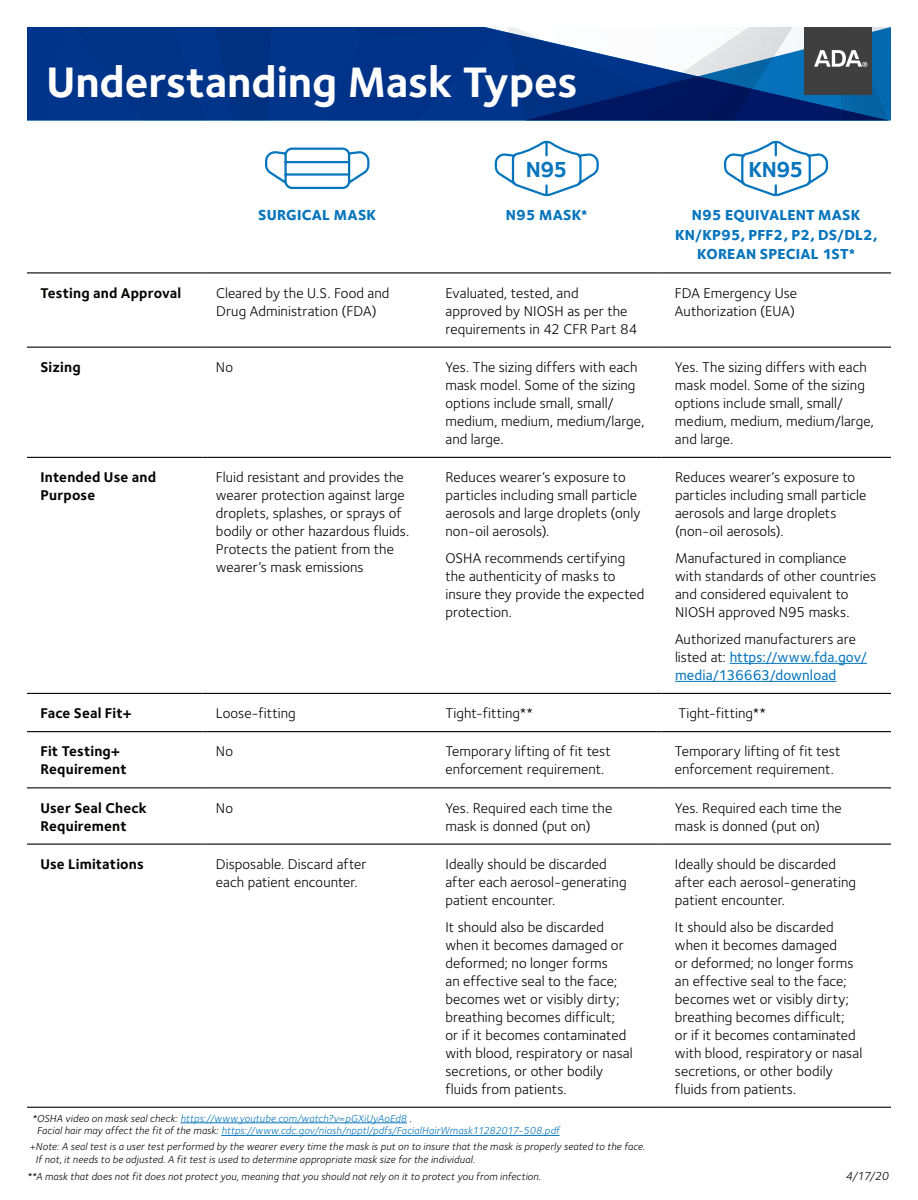
<style>
.page{position:relative;width:918px;height:1200px;background:#fff}
.page>*{position:absolute;margin:0;border:0;box-sizing:border-box;transform-origin:0 0}
.t1{font:700 44.1px "Foundry Sterling";color:#fff}
.t2{font:700 22.5px "Foundry Sterling";letter-spacing:-.03em;color:#0775bd}
.t3{font:800 15px/19.5px "Foundry Sterling";letter-spacing:.01em;color:#0775bd;text-align:center}
.t4{font:14.7px/18px "Foundry Sterling";letter-spacing:.005em;color:#040503}
.t5{font:700 14.7px/18px "Foundry Sterling";letter-spacing:.01em;color:#040503}
.t6{font:500 14.7px/18px "Foundry Sterling";letter-spacing:.005em;color:#0775bd}
.t7{font:italic 12px "Foundry Sterling";color:#040503}
.t8{font:italic 10.5px/12.6px "Foundry Sterling";letter-spacing:.015em;color:#040503}
.t9{font:italic 10.5px/12.6px "Foundry Sterling";letter-spacing:.015em;color:#0775bd}
.s1{font-weight:400;color:#040503}
.s2{color:#040503}
.s3{font-style:normal;color:#040503}
</style>
<div class="page">
<div style="left:27px;top:27px;width:239px;height:93px;background:#003286"></div>
<svg style="left:266px;top:27px;width:625px;height:93px;background:#2c5492"></svg>
<hr style="left:27px;top:272px;width:175px;height:1px;background:#040503">
<hr style="left:202px;top:272px;width:230px;height:1px;background:#040503">
<hr style="left:432px;top:272px;width:230px;height:1px;background:#040503">
<hr style="left:662px;top:272px;width:229px;height:1px;background:#040503">
<hr style="left:27px;top:347px;width:175px;height:1px;background:#040503">
<hr style="left:202px;top:347px;width:230px;height:1px;background:#040503">
<hr style="left:432px;top:347px;width:230px;height:1px;background:#040503">
<hr style="left:662px;top:347px;width:229px;height:1px;background:#040503">
<hr style="left:27px;top:457px;width:175px;height:1px;background:#040503">
<hr style="left:202px;top:457px;width:230px;height:1px;background:#040503">
<hr style="left:432px;top:457px;width:230px;height:1px;background:#040503">
<hr style="left:662px;top:457px;width:229px;height:1px;background:#040503">
<hr style="left:27px;top:693px;width:175px;height:1px;background:#040503">
<hr style="left:202px;top:693px;width:230px;height:1px;background:#040503">
<hr style="left:432px;top:693px;width:230px;height:1px;background:#040503">
<hr style="left:662px;top:693px;width:229px;height:1px;background:#040503">
<hr style="left:27px;top:731px;width:175px;height:1px;background:#040503">
<hr style="left:202px;top:731px;width:230px;height:1px;background:#040503">
<hr style="left:432px;top:731px;width:230px;height:1px;background:#040503">
<hr style="left:662px;top:731px;width:229px;height:1px;background:#040503">
<hr style="left:27px;top:787px;width:175px;height:1px;background:#040503">
<hr style="left:202px;top:787px;width:230px;height:1px;background:#040503">
<hr style="left:432px;top:787px;width:230px;height:1px;background:#040503">
<hr style="left:662px;top:787px;width:229px;height:1px;background:#040503">
<hr style="left:27px;top:844px;width:175px;height:1px;background:#040503">
<hr style="left:202px;top:844px;width:230px;height:1px;background:#040503">
<hr style="left:432px;top:844px;width:230px;height:1px;background:#040503">
<hr style="left:662px;top:844px;width:229px;height:1px;background:#040503">
<hr style="left:27px;top:1107px;width:175px;height:1px;background:#040503">
<hr style="left:202px;top:1107px;width:230px;height:1px;background:#040503">
<hr style="left:432px;top:1107px;width:230px;height:1px;background:#040503">
<hr style="left:662px;top:1107px;width:229px;height:1px;background:#040503">
<hr style="left:730px;top:663px;width:137px;height:1px;background:#0775bd">
<hr style="left:675px;top:681px;width:161px;height:1px;background:#0775bd">
<hr style="left:180px;top:1123px;width:227px;height:1px;background:#0775bd">
<hr style="left:221px;top:1135px;width:339px;height:1px;background:#0775bd">
<svg style="left:265px;top:147px;width:105px;height:43px"></svg>
<svg style="left:494px;top:140px;width:105px;height:57px"></svg>
<svg style="left:724px;top:140px;width:105px;height:57px"></svg>
<h1 class="t1" style="left:46px;top:51px;width:533px">Understanding Mask Types</h1>
<h2 class="t2" style="left:526px;top:154px;width:43px">N95</h2>
<h2 class="t2" style="left:748px;top:154px;width:57px">KN95</h2>
<p class="t3" style="left:258px;top:205px;width:120px">SURGICAL MASK</p>
<p class="t3" style="left:506px;top:205px;width:83px">N95 MASK*</p>
<p class="t3" style="left:675px;top:205px;width:204px">N95 EQUIVALENT MASK<br>KN/KP95, PFF2, P2, DS/DL2,<br>KOREAN SPECIAL 1ST*</p>
<p class="t5" style="left:40px;top:283px;width:142px">Testing and Approval</p>
<p class="t4" style="left:216px;top:283px;width:175px">Cleared by the U.S. Food and<br>Drug Administration (FDA)</p>
<p class="t4" style="left:445px;top:283px;width:194px">Evaluated, tested, and approved by NIOSH as per the requirements in 42 CFR Part 84</p>
<p class="t4" style="left:675px;top:283px;width:124px">FDA Emergency Use<br>Authorization (EUA)</p>
<p class="t5" style="left:40px;top:358px;width:42px">Sizing</p>
<p class="t4" style="left:216px;top:358px;width:19px">No</p>
<p class="t4" style="left:445px;top:358px;width:201px">Yes. The sizing differs with each mask model. Some of the sizing options include small, small/ medium, medium, medium/large, and large.</p>
<p class="t4" style="left:675px;top:358px;width:201px">Yes. The sizing differs with each mask model. Some of the sizing options include small, small/ medium, medium, medium/large, and large.</p>
<p class="t5" style="left:40px;top:468px;width:117px">Intended Use and<br>Purpose</p>
<p class="t4" style="left:216px;top:468px;width:195px">Fluid resistant and provides the wearer protection against large droplets, splashes, or sprays of bodily or other hazardous fluids.<br>Protects the patient from the wearer’s mask emissions</p>
<p class="t4" style="left:445px;top:468px;width:197px">Reduces wearer’s exposure to particles including small particle aerosols and large droplets (only non-oil aerosols).</p>
<p class="t4" style="left:675px;top:468px;width:193px">Reduces wearer’s exposure to particles including small particle aerosols and large droplets (non-oil aerosols).</p>
<p class="t4" style="left:675px;top:549px;width:203px">Manufactured in compliance with standards of other countries and considered equivalent to<br>NIOSH approved N95 masks.</p>
<p class="t6" style="left:675px;top:630px;width:194px"><span class="s1">Authorized manufacturers are listed at:</span> https://www.fda.gov/ media/136663/download</p>
<p class="t4" style="left:445px;top:549px;width:200px">OSHA recommends certifying the authenticity of masks to insure they provide the expected protection.</p>
<p class="t5" style="left:40px;top:704px;width:93px">Face Seal Fit+</p>
<p class="t4" style="left:216px;top:704px;width:81px">Loose-fitting</p>
<p class="t4" style="left:445px;top:704px;width:89px">Tight-fitting**</p>
<p class="t4" style="left:678px;top:704px;width:89px">Tight-fitting**</p>
<p class="t5" style="left:40px;top:742px;width:88px">Fit Testing+<br>Requirement</p>
<p class="t4" style="left:216px;top:742px;width:19px">No</p>
<p class="t4" style="left:445px;top:742px;width:167px">Temporary lifting of fit test enforcement requirement.</p>
<p class="t4" style="left:675px;top:742px;width:167px">Temporary lifting of fit test enforcement requirement.</p>
<p class="t5" style="left:40px;top:798px;width:108px">User Seal Check<br>Requirement</p>
<p class="t4" style="left:216px;top:798px;width:19px">No</p>
<p class="t4" style="left:445px;top:798px;width:168px">Yes. Required each time the mask is donned (put on)</p>
<p class="t4" style="left:675px;top:798px;width:168px">Yes. Required each time the mask is donned (put on)</p>
<p class="t5" style="left:40px;top:855px;width:105px">Use Limitations</p>
<p class="t4" style="left:216px;top:855px;width:152px">Disposable. Discard after each patient encounter.</p>
<p class="t4" style="left:445px;top:855px;width:183px">Ideally should be discarded after each aerosol-generating patient encounter.</p>
<p class="t4" style="left:445px;top:917px;width:189px">It should also be discarded when it becomes damaged or deformed; no longer forms<br>an effective seal to the face; becomes wet or visibly dirty; breathing becomes difficult;<br>or if it becomes contaminated with blood, respiratory or nasal secretions, or other bodily fluids from patients.</p>
<p class="t4" style="left:675px;top:855px;width:183px">Ideally should be discarded after each aerosol-generating patient encounter.</p>
<p class="t4" style="left:675px;top:917px;width:189px">It should also be discarded when it becomes damaged<br>or deformed; no longer forms an effective seal to the face; becomes wet or visibly dirty; breathing becomes difficult;<br>or if it becomes contaminated with blood, respiratory or nasal secretions, or other bodily fluids from patients.</p>
<p class="t9" style="left:37px;top:1112px;width:524px;text-indent:-5px"><span class="s2">*OSHA video on mask seal check:</span> https://www.youtube.com/watch?v=pGXiUyAoEd8 <span class="s3">.<br></span><span class="s2">Facial hair may affect the fit of the mask:</span> https://www.cdc.gov/niosh/npptl/pdfs/FacialHairWmask11282017-508.pdf</p>
<p class="t8" style="left:36px;top:1140px;width:611px;text-indent:-6px">+Note: A seal test is a user test performed by the wearer every time the mask is put on to insure that the mask is properly seated to the face.<br>If not, it needs to be adjusted. A fit test is used to determine appropriate mask size for the individual.</p>
<p class="t8" style="left:27px;top:1170px;width:516px">**A mask that does not fit does not protect you, meaning that you should not rely on it to protect you from infection.</p>
<p class="t7" style="left:846px;top:1167px;width:45px">4/17/20</p>
</div>
